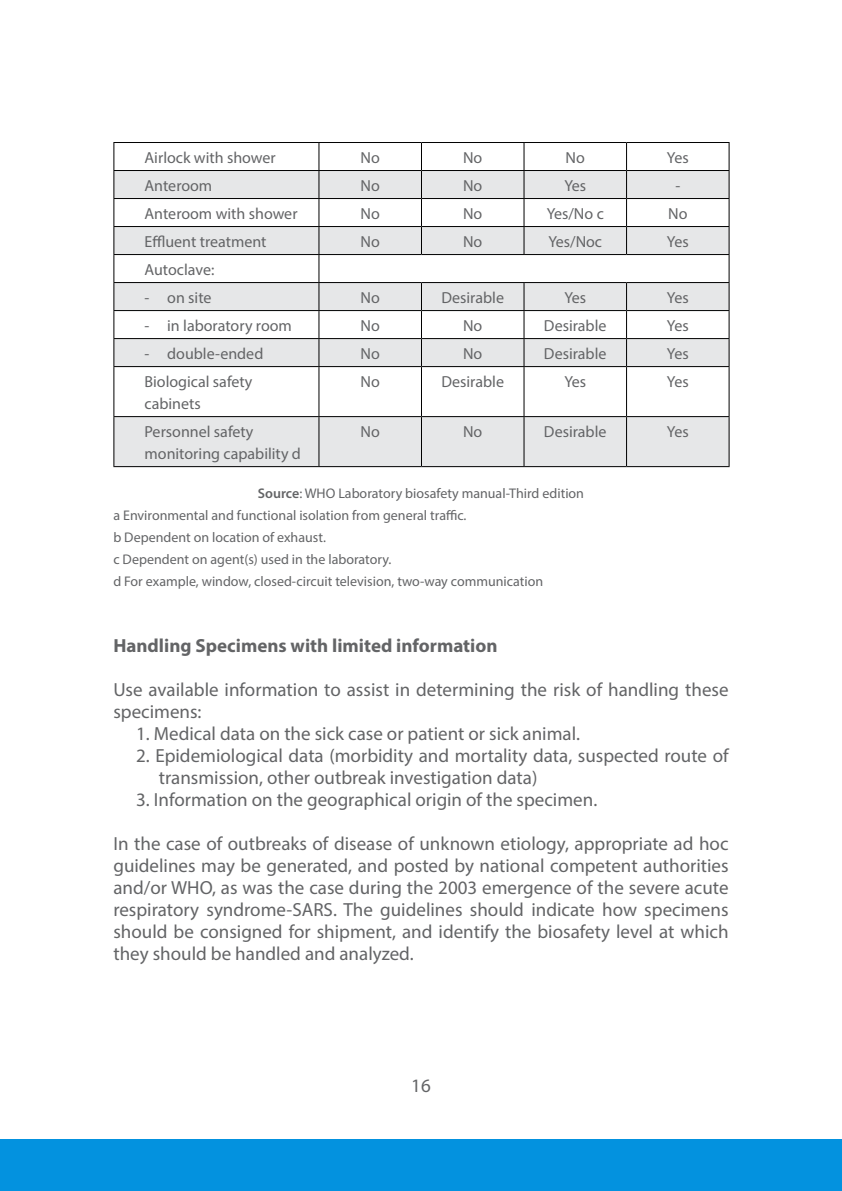
<style>
.page{position:relative;width:842px;height:1191px;background:#fff}
.page>*{position:absolute;margin:0;border:0;box-sizing:border-box;transform-origin:0 0}
.t1{font:19px/22px "Myriad Pro";color:#636466}
.t2{font:700 19px "Myriad Pro";color:#636466}
.t3{font:16px/22px "Myriad Pro";color:#636466}
.t4{font:14px/22px "Myriad Pro";color:#636466}
.s1{font-weight:600}
</style>
<div class="page">
<div style="left:0;top:1139px;width:842px;height:52px;background:#0392df"></div>
<svg style="left:114px;top:171px;width:615px;height:295px;fill:#e6e7e8"></svg>
<hr style="left:113px;top:367px;width:1px;height:49px;background:#000">
<hr style="left:318px;top:367px;width:1px;height:49px;background:#000">
<hr style="left:421px;top:367px;width:1px;height:49px;background:#000">
<hr style="left:523px;top:367px;width:1px;height:49px;background:#000">
<hr style="left:626px;top:367px;width:1px;height:49px;background:#000">
<hr style="left:729px;top:367px;width:1px;height:49px;background:#000">
<hr style="left:113px;top:142px;width:206px;height:1px;background:#000">
<hr style="left:319px;top:142px;width:102px;height:1px;background:#000">
<hr style="left:421px;top:142px;width:103px;height:1px;background:#000">
<hr style="left:524px;top:142px;width:102px;height:1px;background:#000">
<hr style="left:626px;top:142px;width:104px;height:1px;background:#000">
<hr style="left:113px;top:170px;width:206px;height:1px;background:#000">
<hr style="left:113px;top:198px;width:206px;height:1px;background:#000">
<hr style="left:319px;top:170px;width:102px;height:1px;background:#000">
<hr style="left:319px;top:198px;width:102px;height:1px;background:#000">
<hr style="left:421px;top:170px;width:103px;height:1px;background:#000">
<hr style="left:421px;top:198px;width:103px;height:1px;background:#000">
<hr style="left:524px;top:170px;width:102px;height:1px;background:#000">
<hr style="left:524px;top:198px;width:102px;height:1px;background:#000">
<hr style="left:626px;top:170px;width:104px;height:1px;background:#000">
<hr style="left:626px;top:198px;width:104px;height:1px;background:#000">
<hr style="left:113px;top:226px;width:206px;height:1px;background:#000">
<hr style="left:113px;top:254px;width:206px;height:1px;background:#000">
<hr style="left:319px;top:226px;width:102px;height:1px;background:#000">
<hr style="left:319px;top:254px;width:102px;height:1px;background:#000">
<hr style="left:421px;top:226px;width:103px;height:1px;background:#000">
<svg style="left:421px;top:143px;width:1px;height:111px"></svg>
<hr style="left:421px;top:254px;width:103px;height:1px;background:#000">
<hr style="left:524px;top:226px;width:102px;height:1px;background:#000">
<svg style="left:523px;top:143px;width:1px;height:111px"></svg>
<hr style="left:524px;top:254px;width:102px;height:1px;background:#000">
<hr style="left:626px;top:226px;width:104px;height:1px;background:#000">
<svg style="left:626px;top:143px;width:1px;height:111px"></svg>
<hr style="left:626px;top:254px;width:104px;height:1px;background:#000">
<hr style="left:113px;top:282px;width:206px;height:1px;background:#000">
<hr style="left:113px;top:310px;width:206px;height:1px;background:#000">
<hr style="left:319px;top:282px;width:102px;height:1px;background:#000">
<hr style="left:319px;top:310px;width:102px;height:1px;background:#000">
<hr style="left:421px;top:282px;width:103px;height:1px;background:#000">
<hr style="left:421px;top:310px;width:103px;height:1px;background:#000">
<hr style="left:524px;top:282px;width:102px;height:1px;background:#000">
<hr style="left:524px;top:310px;width:102px;height:1px;background:#000">
<hr style="left:626px;top:282px;width:104px;height:1px;background:#000">
<hr style="left:626px;top:310px;width:104px;height:1px;background:#000">
<hr style="left:113px;top:338px;width:206px;height:1px;background:#000">
<svg style="left:113px;top:143px;width:1px;height:223px"></svg>
<hr style="left:113px;top:366px;width:206px;height:1px;background:#000">
<hr style="left:319px;top:338px;width:102px;height:1px;background:#000">
<svg style="left:318px;top:143px;width:1px;height:223px"></svg>
<hr style="left:319px;top:366px;width:102px;height:1px;background:#000">
<hr style="left:421px;top:338px;width:103px;height:1px;background:#000">
<svg style="left:421px;top:283px;width:1px;height:83px"></svg>
<hr style="left:421px;top:366px;width:103px;height:1px;background:#000">
<hr style="left:524px;top:338px;width:102px;height:1px;background:#000">
<svg style="left:523px;top:283px;width:1px;height:83px"></svg>
<hr style="left:524px;top:366px;width:102px;height:1px;background:#000">
<hr style="left:626px;top:338px;width:104px;height:1px;background:#000">
<svg style="left:626px;top:283px;width:1px;height:83px"></svg>
<svg style="left:729px;top:143px;width:1px;height:223px"></svg>
<hr style="left:626px;top:366px;width:104px;height:1px;background:#000">
<hr style="left:113px;top:416px;width:206px;height:1px;background:#000">
<hr style="left:113px;top:417px;width:1px;height:49px;background:#000">
<hr style="left:113px;top:466px;width:206px;height:1px;background:#000">
<hr style="left:319px;top:416px;width:102px;height:1px;background:#000">
<hr style="left:318px;top:417px;width:1px;height:49px;background:#000">
<hr style="left:319px;top:466px;width:102px;height:1px;background:#000">
<hr style="left:421px;top:416px;width:103px;height:1px;background:#000">
<hr style="left:421px;top:417px;width:1px;height:49px;background:#000">
<hr style="left:421px;top:466px;width:103px;height:1px;background:#000">
<hr style="left:524px;top:416px;width:102px;height:1px;background:#000">
<hr style="left:523px;top:417px;width:1px;height:49px;background:#000">
<hr style="left:524px;top:466px;width:102px;height:1px;background:#000">
<hr style="left:626px;top:416px;width:104px;height:1px;background:#000">
<hr style="left:626px;top:417px;width:1px;height:49px;background:#000">
<hr style="left:729px;top:417px;width:1px;height:49px;background:#000">
<hr style="left:626px;top:466px;width:104px;height:1px;background:#000">
<p class="t3" style="left:145px;top:146px;width:133px">Airlock with shower</p>
<p class="t3" style="left:361px;top:146px;width:21px">No</p>
<p class="t3" style="left:463px;top:146px;width:21px">No</p>
<p class="t3" style="left:566px;top:146px;width:21px">No</p>
<p class="t3" style="left:667px;top:146px;width:23px">Yes</p>
<p class="t3" style="left:145px;top:174px;width:69px">Anteroom</p>
<p class="t3" style="left:361px;top:174px;width:21px">No</p>
<p class="t3" style="left:463px;top:174px;width:21px">No</p>
<p class="t3" style="left:564px;top:174px;width:23px">Yes</p>
<p class="t3" style="left:675px;top:174px;width:6px">-</p>
<p class="t3" style="left:145px;top:202px;width:154px">Anteroom with shower</p>
<p class="t3" style="left:361px;top:202px;width:21px">No</p>
<p class="t3" style="left:463px;top:202px;width:21px">No</p>
<p class="t3" style="left:547px;top:202px;width:59px">Yes/No c</p>
<p class="t3" style="left:668px;top:202px;width:21px">No</p>
<p class="t3" style="left:145px;top:230px;width:124px">Effluent treatment</p>
<p class="t3" style="left:361px;top:230px;width:21px">No</p>
<p class="t3" style="left:463px;top:230px;width:21px">No</p>
<p class="t3" style="left:548px;top:230px;width:55px">Yes/Noc</p>
<p class="t3" style="left:667px;top:230px;width:23px">Yes</p>
<p class="t3" style="left:145px;top:258px;width:71px">Autoclave:</p>
<p class="t3" style="left:145px;top:286px;width:69px">- on site</p>
<p class="t3" style="left:360px;top:286px;width:21px">No</p>
<p class="t3" style="left:441px;top:286px;width:64px">Desirable</p>
<p class="t3" style="left:564px;top:286px;width:23px">Yes</p>
<p class="t3" style="left:667px;top:286px;width:23px">Yes</p>
<p class="t3" style="left:145px;top:314px;width:149px">- in laboratory room</p>
<p class="t3" style="left:360px;top:314px;width:21px">No</p>
<p class="t3" style="left:463px;top:314px;width:21px">No</p>
<p class="t3" style="left:544px;top:314px;width:64px">Desirable</p>
<p class="t3" style="left:667px;top:314px;width:23px">Yes</p>
<p class="t3" style="left:145px;top:342px;width:120px">- double-ended</p>
<p class="t3" style="left:360px;top:342px;width:21px">No</p>
<p class="t3" style="left:463px;top:342px;width:21px">No</p>
<p class="t3" style="left:544px;top:342px;width:64px">Desirable</p>
<p class="t3" style="left:667px;top:342px;width:23px">Yes</p>
<p class="t3" style="left:145px;top:370px;width:109px">Biological safety cabinets</p>
<p class="t3" style="left:360px;top:370px;width:21px">No</p>
<p class="t3" style="left:441px;top:370px;width:64px">Desirable</p>
<p class="t3" style="left:564px;top:370px;width:23px">Yes</p>
<p class="t3" style="left:667px;top:370px;width:23px">Yes</p>
<p class="t3" style="left:145px;top:420px;width:158px">Personnel safety monitoring capability d</p>
<p class="t3" style="left:360px;top:420px;width:21px">No</p>
<p class="t3" style="left:463px;top:420px;width:21px">No</p>
<p class="t3" style="left:544px;top:420px;width:64px">Desirable</p>
<p class="t3" style="left:667px;top:420px;width:23px">Yes</p>
<p class="t4" style="left:113px;top:482px;width:472px;text-indent:145px"><span class="s1">Source</span>: WHO Laboratory biosafety manual-Third edition a Environmental and functional isolation from general traffic.<br>b Dependent on location of exhaust.<br>c Dependent on agent(s) used in the laboratory.<br>d For example, window, closed-circuit television, two-way communication</p>
<p class="t2" style="left:113px;top:633px;width:386px">Handling Specimens with limited information</p>
<p class="t1" style="left:113px;top:678px;width:617px">Use available information to assist in determining the risk of handling these specimens:</p>
<p class="t1" style="left:136px;top:722px;width:445px">1. Medical data on the sick case or patient or sick animal.</p>
<p class="t1" style="left:159px;top:744px;width:571px;text-indent:-23px">2. Epidemiological data (morbidity and mortality data, suspected route of transmission, other outbreak investigation data)</p>
<p class="t1" style="left:136px;top:788px;width:463px">3. Information on the geographical origin of the specimen.</p>
<p class="t1" style="left:113px;top:832px;width:617px;text-align:justify">In the case of outbreaks of disease of unknown etiology, appropriate ad hoc guidelines may be generated, and posted by national competent authorities and/or WHO, as was the case during the 2003 emergence of the severe acute respiratory syndrome-SARS. The guidelines should indicate how specimens should be consigned for shipment, and identify the biosafety level at which they should be handled and analyzed.</p>
<p class="t1" style="left:411px;top:1074px;width:21px">16</p>
</div>
